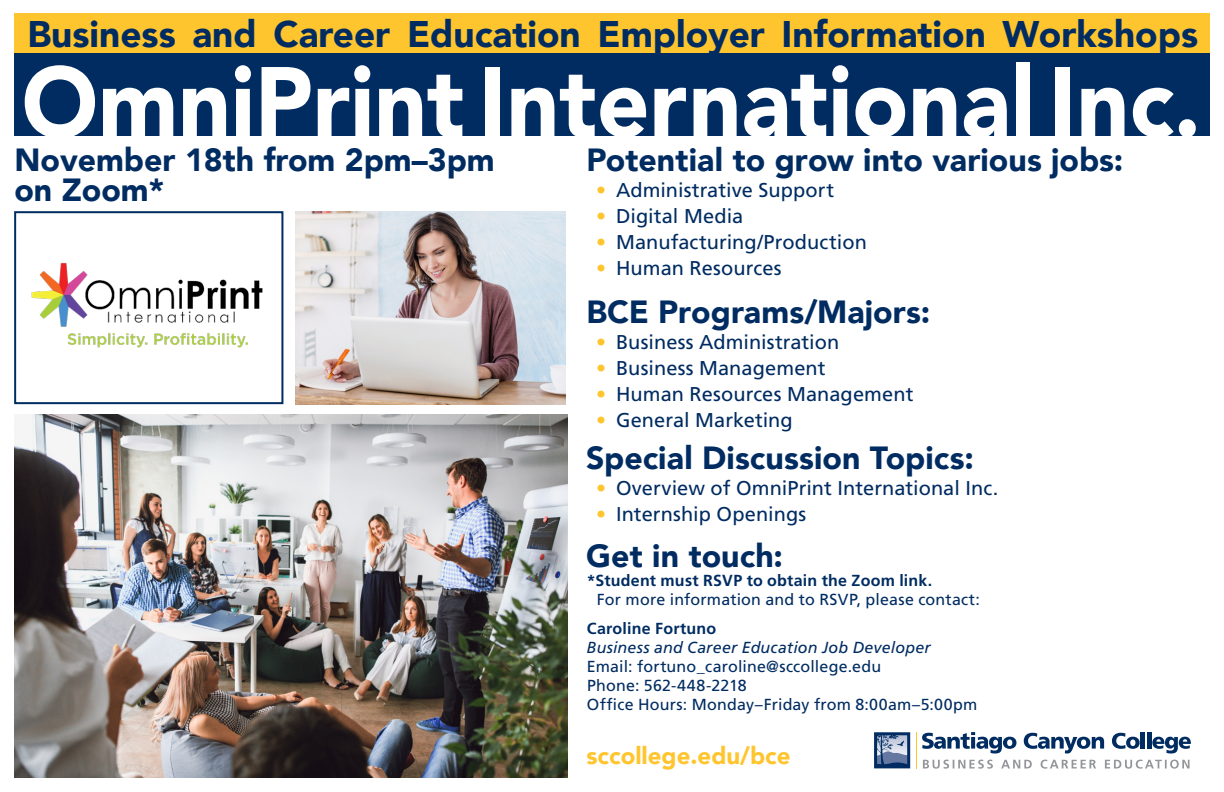
<style>
.page{position:relative;width:1224px;height:792px;background:#fff}
.page>*{position:absolute;margin:0;border:0;box-sizing:border-box;transform-origin:0 0}
.t1{font:900 98.4px "Avenir";color:#fff;scale:.93 1}
.t2{font:900 37px "Avenir";color:#002c62}
.t3{font:900 32px/30px "Avenir";color:#002c62}
.t4{font:900 24px "Avenir";color:#fec52e}
.t5{font:20px "Frutiger";letter-spacing:.005em;color:#002c62}
.t6{font:16px/19.2px "Frutiger";letter-spacing:.015em;color:#002c62}
.t7{font:italic 16px "Frutiger";letter-spacing:.015em;color:#002c62}
.t8{font:700 16px "Frutiger";letter-spacing:.015em;color:#002c62}
.s1{color:#fec52e}
.s2{font-weight:700}
</style>
<div class="page">
<svg style="left:922px;top:732px;width:94px;height:22px"></svg>
<svg style="left:1024px;top:733px;width:80px;height:21px"></svg>
<svg style="left:1112px;top:733px;width:28px;height:16px"></svg>
<hr style="left:1141px;top:732px;width:4px;height:17px;background:#002c62">
<hr style="left:1147px;top:732px;width:4px;height:17px;background:#002c62">
<svg style="left:1152px;top:737px;width:39px;height:17px"></svg>
<hr style="left:916px;top:732px;width:1px;height:36px;background:#fec52e">
<svg style="left:874px;top:732px;width:36px;height:36px"></svg>
<svg style="left:923px;top:760px;width:267px;height:9px"></svg>
<img style="left:31px;top:263px;width:232px;height:85px">
<div style="left:14px;top:211px;width:269px;height:193px;border:2px solid #002c62"></div>
<img style="left:296px;top:211px;width:269px;height:193px">
<img style="left:14px;top:414px;width:553px;height:364px">
<div style="left:14px;top:14px;width:1196px;height:122px;background:#002c62"></div>
<div style="left:14px;top:14px;width:1196px;height:39px;background:#fec52e"></div>
<p class="t2" style="left:27px;top:2px;width:1172px">Business and Career Education Employer Information Workshops</p>
<p class="t1" style="left:22px;top:18px;width:1270px">OmniPrint International Inc.</p>
<p class="t3" style="left:14px;top:144px;width:482px">November 18th from 2pm–3pm on Zoom*</p>
<p class="t3" style="left:586px;top:144px;width:538px">Potential to grow into various jobs:</p>
<p class="t5" style="left:596px;top:178px;width:240px"><span class="s1">•</span> Administrative Support</p>
<p class="t5" style="left:596px;top:204px;width:149px"><span class="s1">•</span> Digital Media</p>
<p class="t5" style="left:596px;top:230px;width:272px"><span class="s1">•</span> Manufacturing/Production</p>
<p class="t5" style="left:596px;top:256px;width:187px"><span class="s1">•</span> Human Resources</p>
<p class="t3" style="left:586px;top:296px;width:345px">BCE Programs/Majors:</p>
<p class="t5" style="left:596px;top:330px;width:245px"><span class="s1">•</span> Business Administration</p>
<p class="t5" style="left:596px;top:356px;width:231px"><span class="s1">•</span> Business Management</p>
<p class="t5" style="left:596px;top:382px;width:319px"><span class="s1">•</span> Human Resources Management</p>
<p class="t5" style="left:596px;top:408px;width:198px"><span class="s1">•</span> General Marketing</p>
<p class="t3" style="left:586px;top:442px;width:389px">Special Discussion Topics:</p>
<p class="t5" style="left:596px;top:476px;width:404px"><span class="s1">•</span> Overview of OmniPrint International Inc.</p>
<p class="t5" style="left:596px;top:502px;width:212px"><span class="s1">•</span> Internship Openings</p>
<p class="t3" style="left:586px;top:540px;width:198px">Get in touch:</p>
<p class="t6" style="left:597px;top:571px;width:385px;text-indent:-10px"><span class="s2">*Student must RSVP to obtain the Zoom link.<br></span>For more information and to RSVP, please contact:</p>
<p class="t8" style="left:587px;top:619px;width:131px">Caroline Fortuno</p>
<p class="t7" style="left:587px;top:638px;width:346px">Business and Career Education Job Developer</p>
<p class="t6" style="left:587px;top:657px;width:296px">Email: fortuno_caroline@sccollege.edu</p>
<p class="t6" style="left:587px;top:676px;width:161px">Phone: 562-448-2218</p>
<p class="t6" style="left:587px;top:695px;width:392px">Office Hours: Monday–Friday from 8:00am–5:00pm</p>
<p class="t4" style="left:586px;top:735px;width:206px">sccollege.edu/bce</p>
</div>
